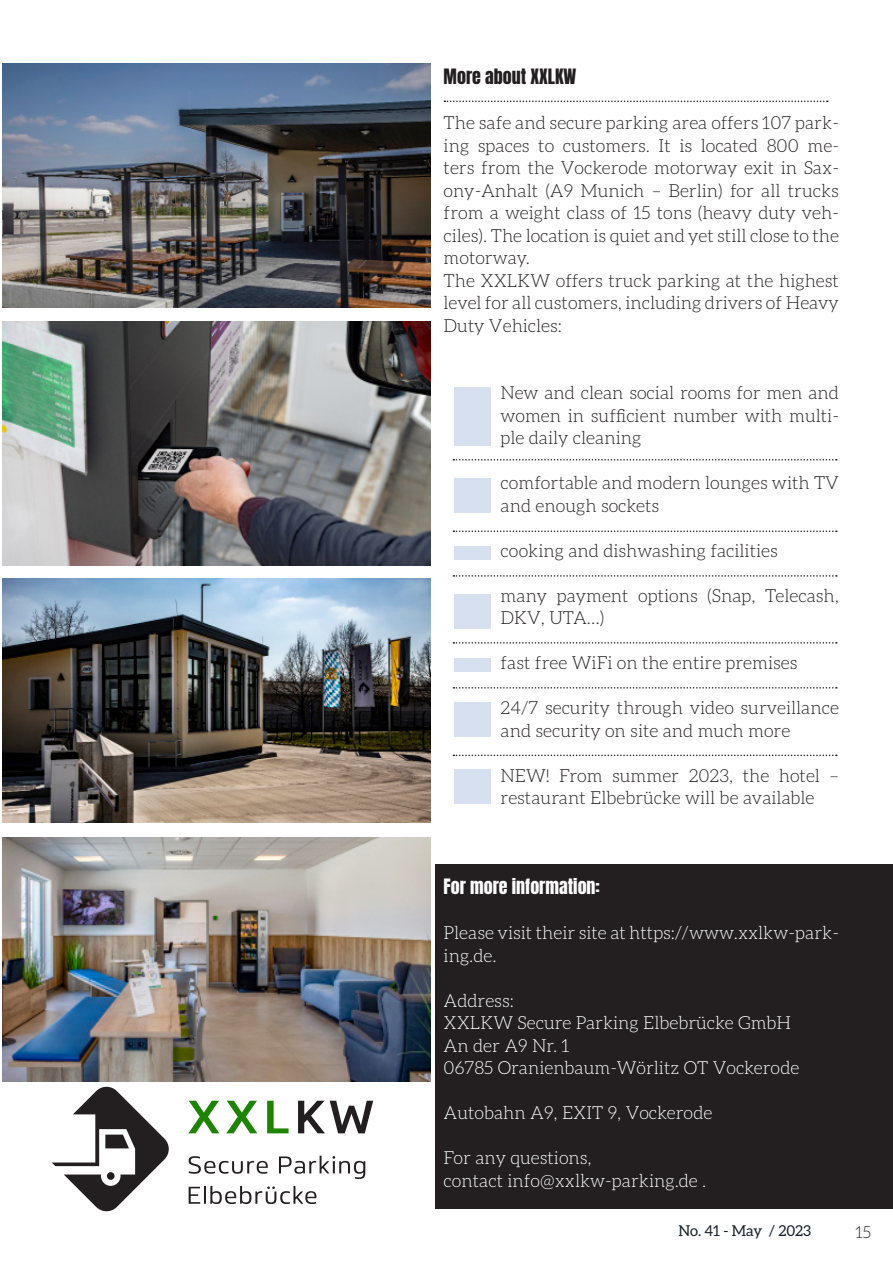
<style>
.page{position:relative;width:893px;height:1263px;background:#fff}
.page>*{position:absolute;margin:0;border:0;box-sizing:border-box;transform-origin:0 0}
.TAB_BASIS_RUDI{font:300 18px/22.5px "Aleo";color:#231f20;text-align:justify}
.t1{font:300 18px/22.5px "Aleo";color:#fff}
.t2{font:18px "Anton";color:#fff}
.t3{font:18px "Anton";color:#231f20}
.t4{font:300 16.5px "Aleo";color:#231f20}
.t5{font:15px "Aleo";color:#17202b}
</style>
<div class="page">
<div style="left:435px;top:864px;width:458px;height:345px;background:#231f20"></div>
<img style="left:3px;top:64px;width:427px;height:244px">
<img style="left:3px;top:321px;width:427px;height:244px">
<img style="left:3px;top:578px;width:427px;height:244px">
<img style="left:3px;top:837px;width:427px;height:244px">
<svg style="left:444px;top:101px;width:384px;height:1px"></svg>
<svg style="left:453px;top:459px;width:384px;height:2px"></svg>
<svg style="left:453px;top:530px;width:384px;height:2px"></svg>
<svg style="left:453px;top:575px;width:384px;height:2px"></svg>
<svg style="left:453px;top:642px;width:384px;height:2px"></svg>
<svg style="left:453px;top:687px;width:384px;height:2px"></svg>
<svg style="left:453px;top:755px;width:384px;height:1px"></svg>
<div style="left:454px;top:387px;width:36px;height:59px;background:#d6e0f1"></div>
<div style="left:454px;top:479px;width:36px;height:34px;background:#d6e0f1"></div>
<div style="left:454px;top:546px;width:36px;height:14px;background:#d6e0f1"></div>
<div style="left:454px;top:658px;width:36px;height:13px;background:#d6e0f1"></div>
<div style="left:454px;top:594px;width:36px;height:34px;background:#d6e0f1"></div>
<div style="left:454px;top:702px;width:36px;height:34px;background:#d6e0f1"></div>
<div style="left:454px;top:770px;width:36px;height:34px;background:#d6e0f1"></div>
<svg style="left:267px;top:1101px;width:22px;height:32px"></svg>
<svg style="left:188px;top:1101px;width:69px;height:32px"></svg>
<svg style="left:52px;top:1086px;width:117px;height:126px"></svg>
<svg style="left:298px;top:1101px;width:75px;height:32px"></svg>
<svg style="left:189px;top:1186px;width:127px;height:18px"></svg>
<svg style="left:189px;top:1156px;width:176px;height:23px"></svg>
<p class="t3" style="left:444px;top:68px;width:134px">More about XXLKW</p>
<p class="TAB_BASIS_RUDI" style="left:444px;top:112px;width:397px">The safe and secure parking area offers 107 park&shy;ing spaces to customers. It is located 800 me&shy;ters from the Vockerode motorway exit in Sax&shy;ony-Anhalt (A9 Munich – Berlin) for all trucks from a weight class of 15 tons (heavy duty veh&shy;ciles). The location is quiet and yet still close to the motorway.</p>
<p class="TAB_BASIS_RUDI" style="left:444px;top:269px;width:397px">The XXLKW offers truck parking at the highest level for all customers, including drivers of Heavy Duty Vehicles:</p>
<p class="TAB_BASIS_RUDI" style="left:501px;top:382px;width:340px;text-indent:-32px">• New and clean social rooms for men and women in sufficient number with multi&shy;ple daily cleaning</p>
<p class="TAB_BASIS_RUDI" style="left:501px;top:472px;width:340px;text-indent:-32px">• comfortable and modern lounges with TV and enough sockets</p>
<p class="TAB_BASIS_RUDI" style="left:469px;top:539px;width:310px">• cooking and dishwashing facilities</p>
<p class="TAB_BASIS_RUDI" style="left:501px;top:584px;width:340px;text-indent:-32px">• many payment options (Snap, Telecash,<br>DKV, UTA…)</p>
<p class="TAB_BASIS_RUDI" style="left:469px;top:652px;width:330px">• fast free WiFi on the entire premises</p>
<p class="TAB_BASIS_RUDI" style="left:501px;top:697px;width:340px;text-indent:-32px">• 24/7 security through video surveillance and security on site and much more</p>
<p class="TAB_BASIS_RUDI" style="left:469px;top:764px;width:371px;text-align:center">• NEW! From summer 2023, the hotel – restaurant Elbebrücke will be available</p>
<p class="t2" style="left:444px;top:878px;width:158px">For more information:</p>
<p class="t1" style="left:444px;top:922px;width:397px">Please visit their site at https://www.xxlkw-park&shy;ing.de.</p>
<p class="t1" style="left:444px;top:989px;width:72px">Address:</p>
<p class="t1" style="left:444px;top:1012px;width:349px">XXLKW Secure Parking Elbebrücke GmbH</p>
<p class="t1" style="left:444px;top:1034px;width:128px">An der A9 Nr. 1</p>
<p class="t1" style="left:444px;top:1057px;width:357px">06785 Oranienbaum-Wörlitz OT Vockerode</p>
<p class="t1" style="left:444px;top:1102px;width:270px">Autobahn A9, EXIT 9, Vockerode</p>
<p class="t1" style="left:444px;top:1147px;width:150px">For any questions,</p>
<p class="t1" style="left:444px;top:1169px;width:264px">contact info@xxlkw-parking.de .</p>
<p class="t5" style="left:678px;top:1222px;width:134px">No. 41 - May / 2023</p>
<p class="t4" style="left:855px;top:1223px;width:17px">15</p>
</div>
